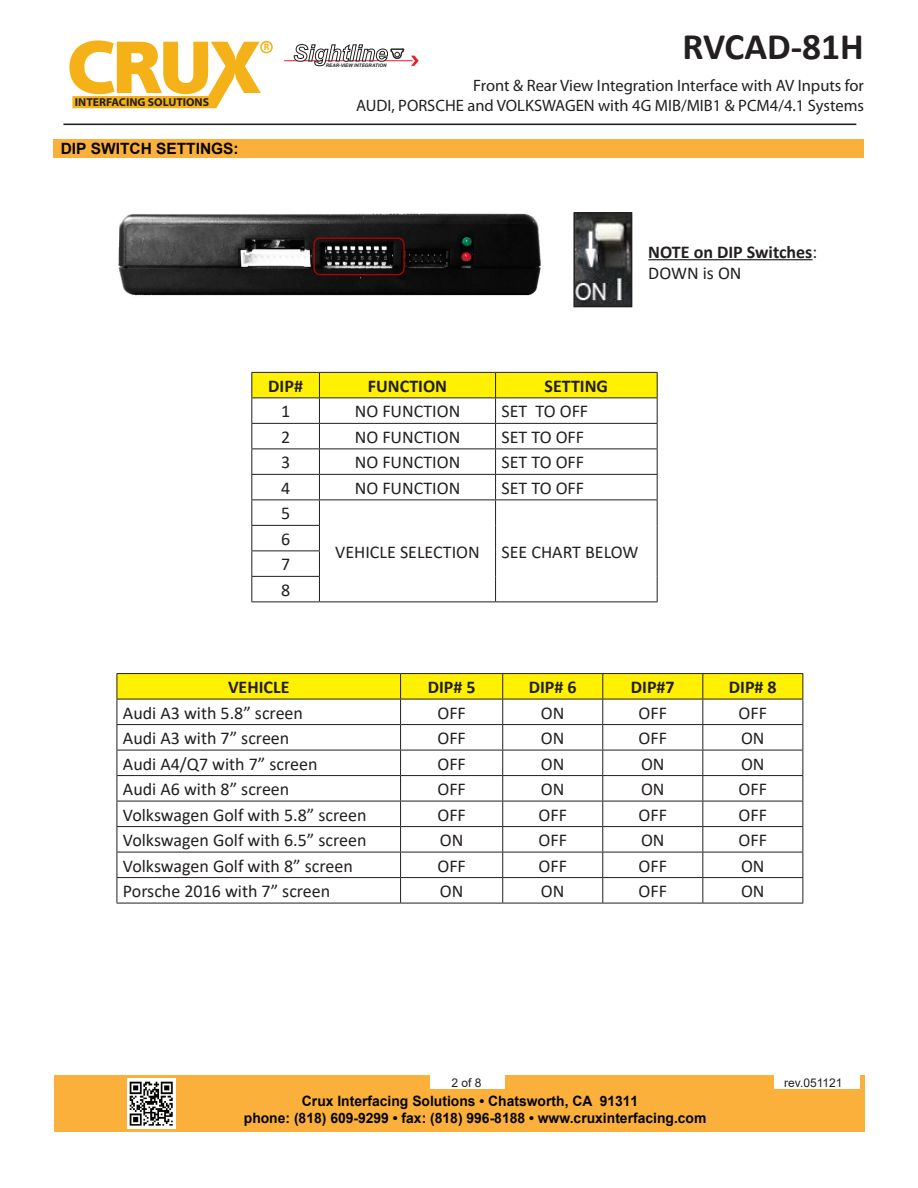
<style>
.page{position:relative;width:918px;height:1188px;background:#fff}
.page>*{position:absolute;margin:0;border:0;box-sizing:border-box;transform-origin:0 0}
.t1{font:700 37.5px "Calibri";color:#231f20}
.t2{font:18px "Calibri";color:#231f20}
.t3{font:700 18px "Calibri";color:#231f20}
.t4{font:16.5px "Myriad Pro";color:#231f20}
.t5{font:700 15.6px "Arial";color:#050504}
.t6{font:700 14.25px/17.1px "Arial";color:#050504}
.t7{font:12px "Arial";color:#231f20}
.t8{font:700 11.55px "Myriad Pro";color:#231f20}
.t9{font:700 9.3px "Myriad Pro";color:#f5b218}
.t10{font:italic 700 4.8px "Arial";color:#231f20}
.s1{font-weight:400}
</style>
<div class="page">
<div style="left:55px;top:1076px;width:810px;height:56px;background:#fbb03c"></div>
<img style="left:128px;top:1079px;width:48px;height:50px">
<div style="left:430px;top:1076px;width:74px;height:13px;background:#fff"></div>
<div style="left:775px;top:1076px;width:85px;height:13px;background:#fff"></div>
<hr style="left:63px;top:124px;width:793px;height:1px;background:#231f20">
<svg style="left:69px;top:40px;width:192px;height:68px"></svg>
<div style="left:260px;top:41px;width:13px;height:12px;border:2px solid #f5b218;border-radius:50%"></div>
<hr style="left:284px;top:60px;width:129px;height:1px;background:#ee1d23">
<svg style="left:411px;top:56px;width:8px;height:10px"></svg>
<svg style="left:293px;top:44px;width:111px;height:23px"></svg>
<div style="left:54px;top:139px;width:810px;height:19px;background:#fbb03c"></div>
<img style="left:118px;top:213px;width:423px;height:83px">
<div style="left:313px;top:238px;width:92px;height:37px;border:1px solid #c00000;border-radius:6px"></div>
<hr style="left:319px;top:602px;width:177px;height:1px;background:#231f20">
<hr style="left:496px;top:602px;width:162px;height:1px;background:#231f20">
<svg style="left:251px;top:372px;width:407px;height:230px"></svg>
<hr style="left:251px;top:602px;width:68px;height:1px;background:#231f20">
<img style="left:576px;top:215px;width:53px;height:89px">
<div style="left:573px;top:212px;width:59px;height:95px;border:2px solid #231f20"></div>
<hr style="left:648px;top:259px;width:165px;height:1px;background:#231f20">
<hr style="left:117px;top:673px;width:284px;height:1px;background:#231f20">
<hr style="left:401px;top:673px;width:102px;height:1px;background:#231f20">
<hr style="left:503px;top:673px;width:100px;height:1px;background:#231f20">
<hr style="left:603px;top:673px;width:100px;height:1px;background:#231f20">
<hr style="left:703px;top:673px;width:100px;height:1px;background:#231f20">
<svg style="left:117px;top:674px;width:686px;height:229px"></svg>
<hr style="left:117px;top:903px;width:284px;height:1px;background:#231f20">
<hr style="left:401px;top:903px;width:102px;height:1px;background:#231f20">
<hr style="left:503px;top:903px;width:100px;height:1px;background:#231f20">
<hr style="left:603px;top:903px;width:100px;height:1px;background:#231f20">
<hr style="left:703px;top:903px;width:100px;height:1px;background:#231f20">
<p class="t8" style="left:75px;top:95px;width:136px">INTERFACING SOLUTIONS</p>
<p class="t5" style="left:61px;top:138px;width:179px">DIP SWITCH SETTINGS:</p>
<p class="t9" style="left:264px;top:41px;width:7px">R</p>
<p class="t1" style="left:682px;top:20px;width:183px">RVCAD-81H</p>
<p class="t4" style="left:473px;top:75px;width:392px">Front &amp; Rear View Integration Interface with AV Inputs for</p>
<p class="t4" style="left:356px;top:95px;width:509px">AUDI, PORSCHE and VOLKSWAGEN with 4G MIB/MIB1 &amp; PCM4/4.1 Systems</p>
<p class="t10" style="left:326px;top:62px;width:62px">REAR-VIEW INTEGRATION</p>
<p class="t3" style="left:648px;top:239px;width:171px">NOTE on DIP Switches<span class="s1">:</span></p>
<p class="t2" style="left:648px;top:261px;width:95px">DOWN is ON</p>
<p class="t3" style="left:268px;top:373px;width:36px">DIP#</p>
<p class="t3" style="left:368px;top:373px;width:81px">FUNCTION</p>
<p class="t3" style="left:545px;top:373px;width:65px">SETTING</p>
<p class="t2" style="left:281px;top:399px;width:11px">1</p>
<p class="t2" style="left:355px;top:399px;width:107px">NO FUNCTION</p>
<p class="t2" style="left:502px;top:399px;width:88px">SET TO OFF</p>
<p class="t2" style="left:281px;top:424px;width:11px">2</p>
<p class="t2" style="left:355px;top:424px;width:107px">NO FUNCTION</p>
<p class="t2" style="left:502px;top:424px;width:84px">SET TO OFF</p>
<p class="t2" style="left:281px;top:450px;width:11px">3</p>
<p class="t2" style="left:355px;top:450px;width:107px">NO FUNCTION</p>
<p class="t2" style="left:502px;top:450px;width:84px">SET TO OFF</p>
<p class="t2" style="left:281px;top:475px;width:11px">4</p>
<p class="t2" style="left:355px;top:475px;width:107px">NO FUNCTION</p>
<p class="t2" style="left:502px;top:475px;width:84px">SET TO OFF</p>
<p class="t2" style="left:281px;top:501px;width:11px">5</p>
<p class="t2" style="left:335px;top:539px;width:146px">VEHICLE SELECTION</p>
<p class="t2" style="left:502px;top:539px;width:139px">SEE CHART BELOW</p>
<p class="t2" style="left:281px;top:526px;width:11px">6</p>
<p class="t2" style="left:281px;top:552px;width:11px">7</p>
<p class="t2" style="left:281px;top:577px;width:11px">8</p>
<p class="t3" style="left:228px;top:674px;width:63px">VEHICLE</p>
<p class="t3" style="left:428px;top:674px;width:49px">DIP# 5</p>
<p class="t3" style="left:529px;top:674px;width:49px">DIP# 6</p>
<p class="t3" style="left:631px;top:674px;width:45px">DIP#7</p>
<p class="t3" style="left:729px;top:674px;width:49px">DIP# 8</p>
<p class="t2" style="left:123px;top:700px;width:182px">Audi A3 with 5.8” screen</p>
<p class="t2" style="left:437px;top:700px;width:30px">OFF</p>
<p class="t2" style="left:541px;top:700px;width:25px">ON</p>
<p class="t2" style="left:639px;top:700px;width:30px">OFF</p>
<p class="t2" style="left:739px;top:700px;width:30px">OFF</p>
<p class="t2" style="left:123px;top:726px;width:168px">Audi A3 with 7” screen</p>
<p class="t2" style="left:437px;top:726px;width:30px">OFF</p>
<p class="t2" style="left:541px;top:726px;width:25px">ON</p>
<p class="t2" style="left:639px;top:726px;width:30px">OFF</p>
<p class="t2" style="left:741px;top:726px;width:25px">ON</p>
<p class="t2" style="left:123px;top:751px;width:196px">Audi A4/Q7 with 7” screen</p>
<p class="t2" style="left:437px;top:751px;width:30px">OFF</p>
<p class="t2" style="left:541px;top:751px;width:25px">ON</p>
<p class="t2" style="left:641px;top:751px;width:25px">ON</p>
<p class="t2" style="left:741px;top:751px;width:25px">ON</p>
<p class="t2" style="left:123px;top:777px;width:168px">Audi A6 with 8” screen</p>
<p class="t2" style="left:437px;top:777px;width:30px">OFF</p>
<p class="t2" style="left:541px;top:777px;width:25px">ON</p>
<p class="t2" style="left:641px;top:777px;width:25px">ON</p>
<p class="t2" style="left:739px;top:777px;width:30px">OFF</p>
<p class="t2" style="left:123px;top:802px;width:245px">Volkswagen Golf with 5.8” screen</p>
<p class="t2" style="left:437px;top:802px;width:30px">OFF</p>
<p class="t2" style="left:539px;top:802px;width:30px">OFF</p>
<p class="t2" style="left:639px;top:802px;width:30px">OFF</p>
<p class="t2" style="left:739px;top:802px;width:30px">OFF</p>
<p class="t2" style="left:123px;top:828px;width:245px">Volkswagen Golf with 6.5” screen</p>
<p class="t2" style="left:440px;top:828px;width:25px">ON</p>
<p class="t2" style="left:539px;top:828px;width:30px">OFF</p>
<p class="t2" style="left:641px;top:828px;width:25px">ON</p>
<p class="t2" style="left:739px;top:828px;width:30px">OFF</p>
<p class="t2" style="left:123px;top:853px;width:232px">Volkswagen Golf with 8” screen</p>
<p class="t2" style="left:437px;top:853px;width:30px">OFF</p>
<p class="t2" style="left:539px;top:853px;width:30px">OFF</p>
<p class="t2" style="left:639px;top:853px;width:30px">OFF</p>
<p class="t2" style="left:741px;top:853px;width:25px">ON</p>
<p class="t2" style="left:123px;top:879px;width:209px">Porsche 2016 with 7” screen</p>
<p class="t2" style="left:440px;top:879px;width:25px">ON</p>
<p class="t2" style="left:541px;top:879px;width:25px">ON</p>
<p class="t2" style="left:639px;top:879px;width:30px">OFF</p>
<p class="t2" style="left:741px;top:879px;width:25px">ON</p>
<p class="t7" style="left:451px;top:1075px;width:32px">2 of 8</p>
<p class="t7" style="left:784px;top:1075px;width:60px">rev.051121</p>
<p class="t6" style="left:244px;top:1092px;width:464px;text-indent:58px">Crux Interfacing Solutions • Chatsworth, CA 91311<br>phone: (818) 609-9299 • fax: (818) 996-8188 • www.cruxinterfacing.com</p>
</div>
